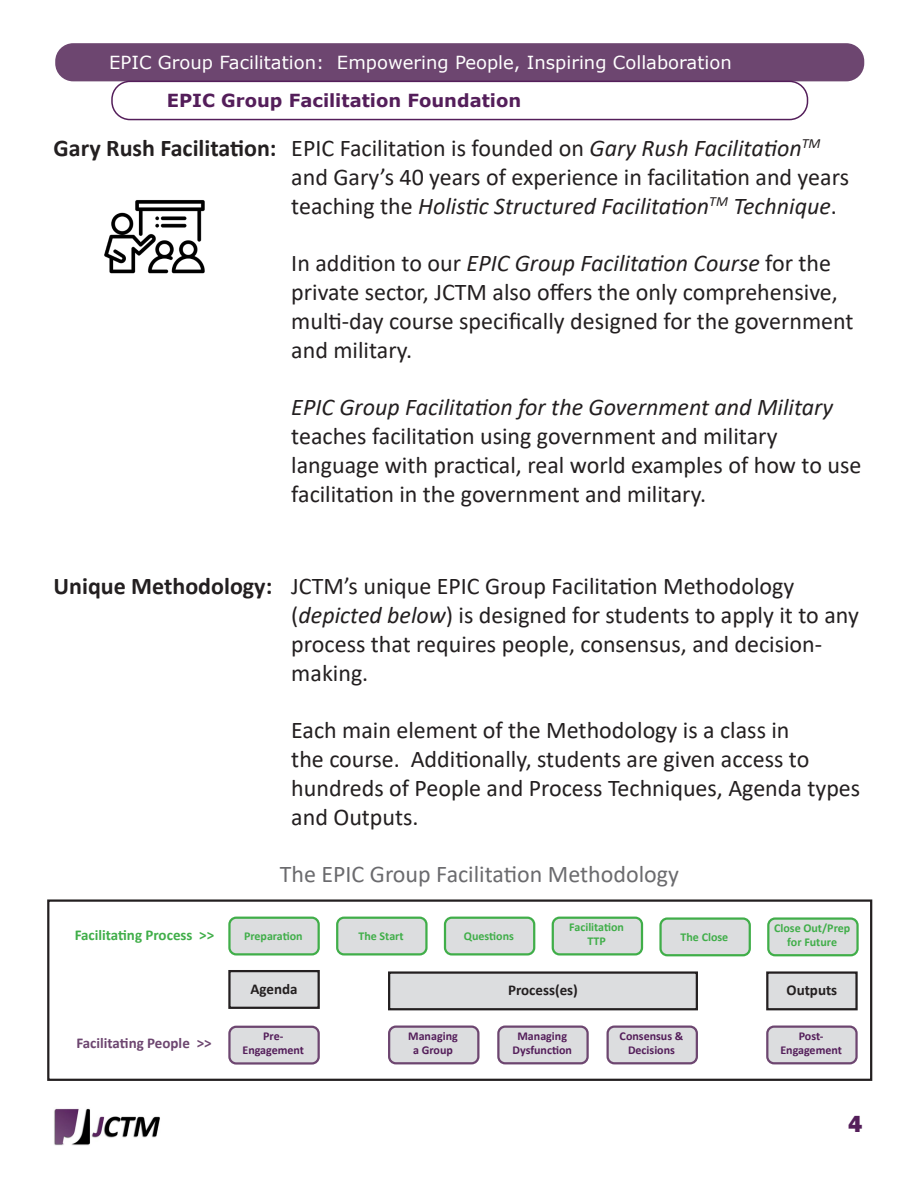
<style>
.page{position:relative;width:918px;height:1188px;background:#fff}
.page>*{position:absolute;margin:0;border:0;box-sizing:border-box;transform-origin:0 0}
.t1{font:24px/28.8px "Calibri";color:#231f20}
.t2{font:700 24px "Calibri";color:#231f20}
.t3{font:24px "Calibri";color:#6b6b6e}
.t4{font:800 24px "Franklin Gothic";color:#541e5a}
.t5{font:18px "Verdana";color:#fff}
.t6{font:700 18px "Verdana";color:#541e5a}
.t7{font:700 15px "Calibri";color:#231f20}
.t8{font:700 15px "Calibri";color:#40ae49}
.t9{font:700 15px "Calibri";color:#6d4670}
.t10{font:700 12px "Calibri";color:#541e5a}
.t11{font:700 12px "Calibri";color:#40ae49}
.s1{font-style:italic}
</style>
<div class="page">
<div style="left:55px;top:43px;width:809px;height:38px;background:#6d4670;border-radius:18px"></div>
<div style="left:111px;top:81px;width:697px;height:39px;border:2px solid #541e5a;border-radius:18px"></div>
<img style="left:54px;top:1108px;width:106px;height:37px">
<div style="left:229px;top:971px;width:90px;height:37px;background:#dcdddf"></div>
<div style="left:228px;top:970px;width:92px;height:39px;border:2px solid #231f20"></div>
<div style="left:229px;top:1027px;width:90px;height:36px;background:#dcdddf;border-radius:7px"></div>
<div style="left:228px;top:1026px;width:92px;height:39px;border:2px solid #6d4670;border-radius:7px"></div>
<div style="left:767px;top:973px;width:90px;height:36px;background:#dcdddf"></div>
<div style="left:766px;top:971px;width:92px;height:39px;border:2px solid #231f20"></div>
<div style="left:389px;top:973px;width:308px;height:36px;background:#dcdddf"></div>
<div style="left:388px;top:971px;width:310px;height:39px;border:2px solid #231f20"></div>
<div style="left:498px;top:1027px;width:90px;height:36px;background:#dcdddf;border-radius:7px"></div>
<div style="left:497px;top:1026px;width:92px;height:38px;border:2px solid #6d4670;border-radius:7px"></div>
<div style="left:389px;top:1027px;width:89px;height:36px;background:#dcdddf;border-radius:7px"></div>
<div style="left:388px;top:1026px;width:91px;height:38px;border:2px solid #6d4670;border-radius:7px"></div>
<div style="left:608px;top:1027px;width:89px;height:36px;background:#dcdddf;border-radius:7px"></div>
<div style="left:607px;top:1026px;width:91px;height:38px;border:2px solid #6d4670;border-radius:7px"></div>
<div style="left:767px;top:1027px;width:90px;height:36px;background:#dcdddf;border-radius:7px"></div>
<div style="left:766px;top:1026px;width:92px;height:38px;border:2px solid #6d4670;border-radius:7px"></div>
<div style="left:768px;top:919px;width:90px;height:36px;background:#dcdddf;border-radius:7px"></div>
<div style="left:767px;top:917px;width:92px;height:39px;border:2px solid #40ae49;border-radius:7px"></div>
<div style="left:553px;top:918px;width:89px;height:36px;background:#dcdddf;border-radius:7px"></div>
<div style="left:552px;top:917px;width:91px;height:39px;border:2px solid #40ae49;border-radius:7px"></div>
<div style="left:229px;top:918px;width:90px;height:36px;background:#dcdddf;border-radius:7px"></div>
<div style="left:228px;top:917px;width:92px;height:39px;border:2px solid #40ae49;border-radius:7px"></div>
<div style="left:661px;top:919px;width:89px;height:36px;background:#dcdddf;border-radius:7px"></div>
<div style="left:659px;top:917px;width:92px;height:39px;border:2px solid #40ae49;border-radius:7px"></div>
<div style="left:445px;top:918px;width:89px;height:36px;background:#dcdddf;border-radius:7px"></div>
<div style="left:444px;top:917px;width:91px;height:39px;border:2px solid #40ae49;border-radius:7px"></div>
<div style="left:337px;top:918px;width:89px;height:36px;background:#dcdddf;border-radius:7px"></div>
<div style="left:336px;top:917px;width:92px;height:39px;border:2px solid #40ae49;border-radius:7px"></div>
<div style="left:47px;top:899px;width:825px;height:182px;border:2px solid #231f20"></div>
<img style="left:104px;top:200px;width:101px;height:74px">
<p class="t5" style="left:109px;top:50px;width:624px">EPIC Group Facilitation: Empowering People, Inspiring Collaboration</p>
<p class="t6" style="left:167px;top:88px;width:356px">EPIC Group Facilitation Foundation</p>
<p class="t2" style="left:54px;top:131px;width:224px">Gary Rush Facilitation:</p>
<p class="t1" style="left:291px;top:133px;width:559px">EPIC Facilitation is founded on <span class="s1">Gary Rush Facilitation</span><sup>TM </sup>and Gary’s 40 years of experience in facilitation and years teaching the <span class="s1">Holistic Structured Facilitation</span><sup>TM</sup> <span class="s1">Technique</span>.</p>
<p class="t1" style="left:291px;top:248px;width:564px">In addition to our <span class="s1">EPIC Group Facilitation Course</span> for the private sector, JCTM also offers the only comprehensive, multi-day course specifically designed for the government and military.</p>
<p class="t1" style="left:291px;top:392px;width:572px"><span class="s1">EPIC Group Facilitation for the Government and Military </span>teaches facilitation using government and military language with practical, real world examples of how to use facilitation in the government and military.</p>
<p class="t2" style="left:54px;top:569px;width:220px">Unique Methodology:</p>
<p class="t1" style="left:291px;top:571px;width:569px">JCTM’s unique EPIC Group Facilitation Methodology (<span class="s1">depicted below</span>) is designed for students to apply it to any process that requires people, consensus, and decision&shy;making.</p>
<p class="t1" style="left:291px;top:715px;width:570px">Each main element of the Methodology is a class in<br>the course. Additionally, students are given access to hundreds of People and Process Techniques, Agenda types and Outputs.</p>
<p class="t3" style="left:280px;top:858px;width:401px">The EPIC Group Facilitation Methodology</p>
<p class="t11" style="left:569px;top:918px;width:56px">Facilitation</p>
<p class="t11" style="left:587px;top:933px;width:20px">TTP</p>
<p class="t8" style="left:75px;top:924px;width:141px">Facilitating Process &gt;&gt;</p>
<p class="t11" style="left:244px;top:927px;width:60px">Preparation</p>
<p class="t11" style="left:359px;top:927px;width:47px">The Start</p>
<p class="t11" style="left:464px;top:927px;width:52px">Questions</p>
<p class="t11" style="left:681px;top:928px;width:49px">The Close</p>
<p class="t11" style="left:774px;top:919px;width:78px">Close Out/Prep</p>
<p class="t11" style="left:787px;top:934px;width:51px">for Future</p>
<p class="t9" style="left:76px;top:1032px;width:137px">Facilitating People &gt;&gt;</p>
<p class="t7" style="left:251px;top:978px;width:49px">Agenda</p>
<p class="t10" style="left:263px;top:1027px;width:22px">Pre-</p>
<p class="t10" style="left:243px;top:1042px;width:63px">Engagement</p>
<p class="t10" style="left:408px;top:1027px;width:51px">Managing</p>
<p class="t10" style="left:413px;top:1042px;width:41px">a Group</p>
<p class="t7" style="left:508px;top:980px;width:71px">Process(es)</p>
<p class="t7" style="left:787px;top:980px;width:52px">Outputs</p>
<p class="t10" style="left:517px;top:1027px;width:51px">Managing</p>
<p class="t10" style="left:513px;top:1042px;width:61px">Dysfunction</p>
<p class="t10" style="left:620px;top:1027px;width:65px">Consensus &amp;</p>
<p class="t10" style="left:628px;top:1042px;width:48px">Decisions</p>
<p class="t10" style="left:799px;top:1027px;width:26px">Post-</p>
<p class="t10" style="left:780px;top:1042px;width:63px">Engagement</p>
<p class="t4" style="left:848px;top:1108px;width:16px">4</p>
</div>
